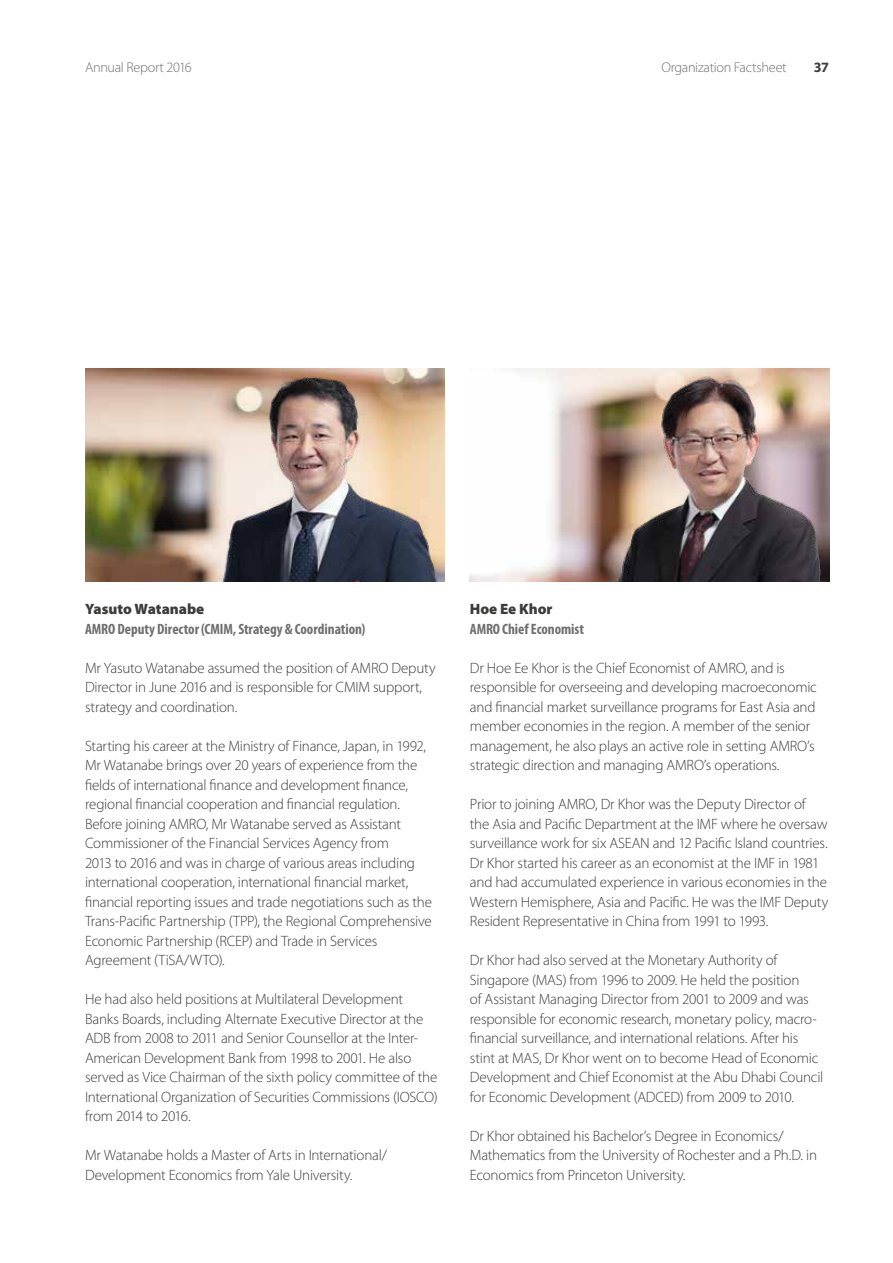
<style>
.page{position:relative;width:893px;height:1263px;background:#fff}
.page>*{position:absolute;margin:0;border:0;box-sizing:border-box;transform-origin:0 0}
.t1{font:300 15px/19.5px "Myriad Pro";letter-spacing:-.015em;color:#3c3c3b}
.t2{font:700 condensed 15px "Myriad Pro";letter-spacing:-.005em;color:#706f6f}
.t3{font:900 15px "Myriad Pro";color:#3c3c3b}
.t4{font:300 14.25px "Myriad Pro";letter-spacing:-.02em;color:#706f6f}
.t5{font:700 14.25px "Myriad Pro";color:#3c3c3b}
</style>
<div class="page">
<img style="left:85px;top:369px;width:83px;height:213px">
<img style="left:168px;top:369px;width:276px;height:213px">
<img style="left:553px;top:369px;width:276px;height:213px">
<p class="t4" style="left:85px;top:59px;width:108px">Annual Report 2016</p>
<p class="t4" style="left:661px;top:59px;width:127px">Organization Factsheet</p>
<p class="t5" style="left:814px;top:58px;width:17px">37</p>
<p class="t3" style="left:85px;top:600px;width:121px">Yasuto Watanabe</p>
<p class="t2" style="left:85px;top:619px;width:282px">AMRO Deputy Director (CMIM, Strategy &amp; Coordination)</p>
<p class="t1" style="left:85px;top:658px;width:352px">Mr Yasuto Watanabe assumed the position of AMRO Deputy<br>Director in June 2016 and is responsible for CMIM support, strategy and coordination.</p>
<p class="t1" style="left:85px;top:736px;width:349px">Starting his career at the Ministry of Finance, Japan, in 1992, Mr Watanabe brings over 20 years of experience from the fields of international finance and development finance, regional financial cooperation and financial regulation.<br>Before joining AMRO, Mr Watanabe served as Assistant Commissioner of the Financial Services Agency from<br>2013 to 2016 and was in charge of various areas including international cooperation, international financial market, financial reporting issues and trade negotiations such as the Trans-Pacific Partnership (TPP), the Regional Comprehensive Economic Partnership (RCEP) and Trade in Services Agreement (TiSA/WTO).</p>
<p class="t1" style="left:85px;top:989px;width:354px">He had also held positions at Multilateral Development Banks Boards, including Alternate Executive Director at the ADB from 2008 to 2011 and Senior Counsellor at the Inter-American Development Bank from 1998 to 2001. He also served as Vice Chairman of the sixth policy committee of the International Organization of Securities Commissions (IOSCO) from 2014 to 2016.</p>
<p class="t1" style="left:85px;top:1145px;width:303px">Mr Watanabe holds a Master of Arts in International/<br>Development Economics from Yale University.</p>
<p class="t3" style="left:470px;top:600px;width:84px">Hoe Ee Khor</p>
<p class="t2" style="left:470px;top:619px;width:116px">AMRO Chief Economist</p>
<p class="t1" style="left:470px;top:658px;width:349px">Dr Hoe Ee Khor is the Chief Economist of AMRO, and is responsible for overseeing and developing macroeconomic and financial market surveillance programs for East Asia and member economies in the region. A member of the senior management, he also plays an active role in setting AMRO’s strategic direction and managing AMRO’s operations.</p>
<p class="t1" style="left:470px;top:794px;width:360px">Prior to joining AMRO, Dr Khor was the Deputy Director of the Asia and Pacific Department at the IMF where he oversaw surveillance work for six ASEAN and 12 Pacific Island countries.<br>Dr Khor started his career as an economist at the IMF in 1981 and had accumulated experience in various economies in the Western Hemisphere, Asia and Pacific. He was the IMF Deputy Resident Representative in China from 1991 to 1993.</p>
<p class="t1" style="left:470px;top:950px;width:355px">Dr Khor had also served at the Monetary Authority of Singapore (MAS) from 1996 to 2009. He held the position<br>of Assistant Managing Director from 2001 to 2009 and was responsible for economic research, monetary policy, macro&shy;financial surveillance, and international relations. After his stint at MAS, Dr Khor went on to become Head of Economic Development and Chief Economist at the Abu Dhabi Council for Economic Development (ADCED) from 2009 to 2010.</p>
<p class="t1" style="left:470px;top:1126px;width:349px">Dr Khor obtained his Bachelor’s Degree in Economics/<br>Mathematics from the University of Rochester and a Ph.D. in<br>Economics from Princeton University.</p>
</div>
